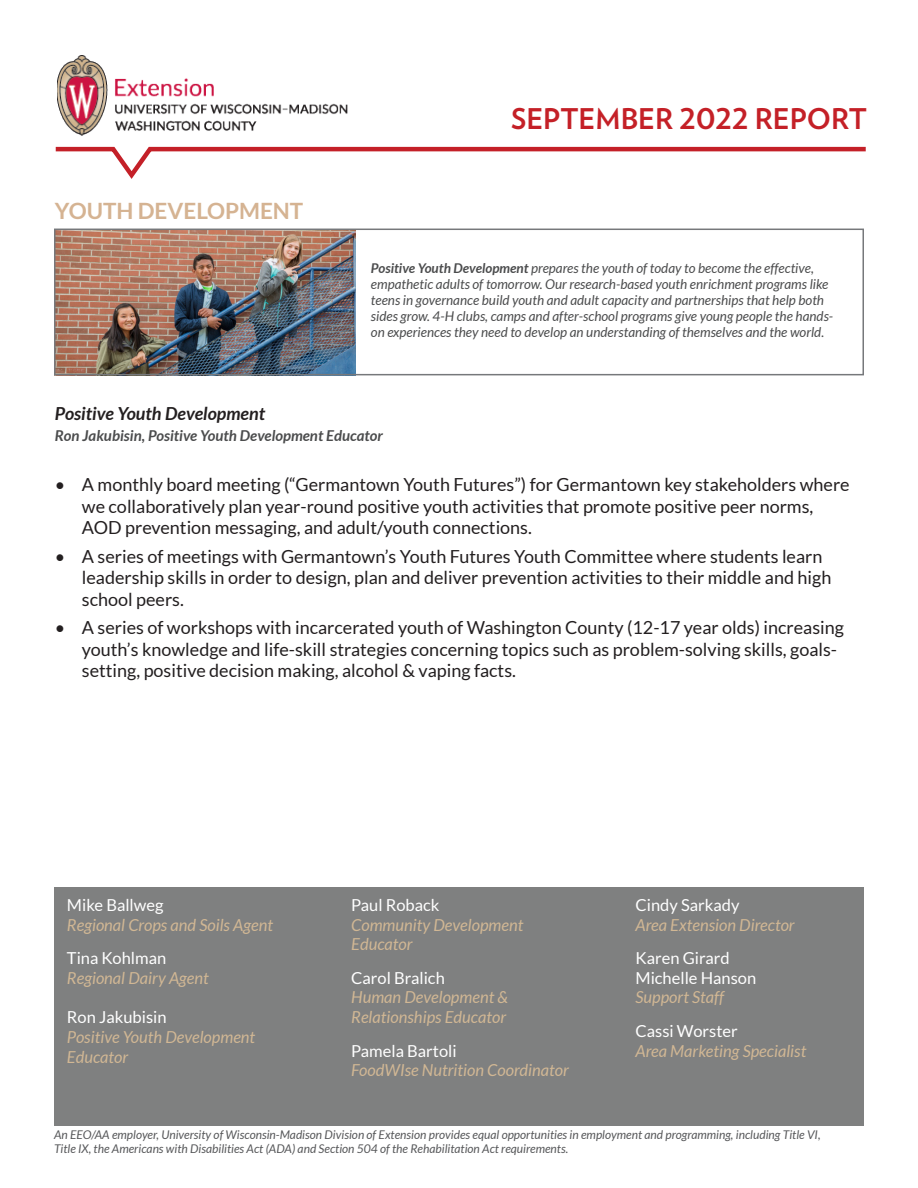
<style>
.page{position:relative;width:918px;height:1188px;background:#fff}
.page>*{position:absolute;margin:0;border:0;box-sizing:border-box;transform-origin:0 0}
.t1{font:700 28.5px "Verlag";color:#c42027}
.t2{font:700 22.5px "Lato";color:#d5b392}
.t3{font:18px/21.6px "Lato";color:#231f20}
.t4{font:italic 700 18px "Lato";color:#231f20}
.t5{font:italic 16.5px/19.8px "Lato";color:#d1b794}
.t6{font:16.5px/19.8px "Lato";color:#fff}
.t7{font:italic 700 15px "Lato";color:#4b4c4d}
.t8{font:italic 13.5px/16.2px "Lato";color:#4b4c4d}
.t9{font:italic 12px/14.4px "Lato";color:#57585a}
.s1{font-weight:700}
.s2{font-style:normal;color:#fff}
.s3{font-style:italic;color:#d1b794}
</style>
<div class="page">
<svg style="left:55px;top:146px;width:811px;height:33px"></svg>
<img style="left:57px;top:55px;width:291px;height:81px">
<div style="left:54px;top:887px;width:809px;height:238px;background:#7f8080"></div>
<img style="left:57px;top:232px;width:298px;height:140px">
<div style="left:54px;top:229px;width:810px;height:146px;border:2px solid #76787b"></div>
<p class="t2" style="left:55px;top:198px;width:250px">YOUTH DEVELOPMENT</p>
<p class="t1" style="left:511px;top:96px;width:357px">SEPTEMBER 2022 REPORT</p>
<p class="t8" style="left:371px;top:260px;width:464px"><span class="s1">Positive Youth Development</span> prepares the youth of today to become the effective, empathetic adults of tomorrow. Our research-based youth enrichment programs like teens in governance build youth and adult capacity and partnerships that help both sides grow. 4-H clubs, camps and after-school programs give young people the hands&shy;on experiences they need to develop an understanding of themselves and the world.</p>
<p class="t4" style="left:55px;top:403px;width:212px">Positive Youth Development</p>
<p class="t7" style="left:55px;top:427px;width:330px">Ron Jakubisin, Positive Youth Development Educator</p>
<p class="t3" style="left:82px;top:474px;width:769px;text-indent:-27px">• A monthly board meeting (“Germantown Youth Futures”) for Germantown key stakeholders where we collaboratively plan year-round positive youth activities that promote positive peer norms,<br>AOD prevention messaging, and adult/youth connections.</p>
<p class="t3" style="left:82px;top:545px;width:751px;text-indent:-27px">• A series of meetings with Germantown’s Youth Futures Youth Committee where students learn leadership skills in order to design, plan and deliver prevention activities to their middle and high school peers.</p>
<p class="t3" style="left:82px;top:617px;width:764px;text-indent:-27px">• A series of workshops with incarcerated youth of Washington County (12-17 year olds) increasing youth’s knowledge and life-skill strategies concerning topics such as problem-solving skills, goals&shy;setting, positive decision making, alcohol &amp; vaping facts.</p>
<p class="t5" style="left:67px;top:895px;width:208px"><span class="s2">Mike Ballweg<br></span>Regional Crops and Soils Agent</p>
<p class="t5" style="left:67px;top:948px;width:143px"><span class="s2">Tina Kohlman<br></span>Regional Dairy Agent</p>
<p class="t5" style="left:67px;top:1008px;width:190px"><span class="s2">Ron Jakubisin<br></span>Positive Youth Development<br>Educator</p>
<p class="t5" style="left:351px;top:895px;width:174px"><span class="s2">Paul Roback<br></span>Community Development<br>Educator</p>
<p class="t5" style="left:351px;top:968px;width:159px"><span class="s2">Carol Bralich<br></span>Human Development &amp;<br>Relationships Educator</p>
<p class="t5" style="left:351px;top:1041px;width:219px"><span class="s2">Pamela Bartoli<br></span>FoodWIse Nutrition Coordinator</p>
<p class="t5" style="left:636px;top:895px;width:161px"><span class="s2">Cindy Sarkady<br></span>Area Extension Director</p>
<p class="t6" style="left:636px;top:948px;width:122px">Karen Girard<br>Michelle Hanson<br><span class="s3">Support Staff</span></p>
<p class="t5" style="left:636px;top:1021px;width:172px"><span class="s2">Cassi Worster<br></span>Area Marketing Specialist</p>
<p class="t9" style="left:54px;top:1128px;width:768px">An EEO/AA employer, University of Wisconsin-Madison Division of Extension provides equal opportunities in employment and programming, including Title VI,<br>Title IX, the Americans with Disabilities Act (ADA) and Section 504 of the Rehabilitation Act requirements.</p>
</div>
